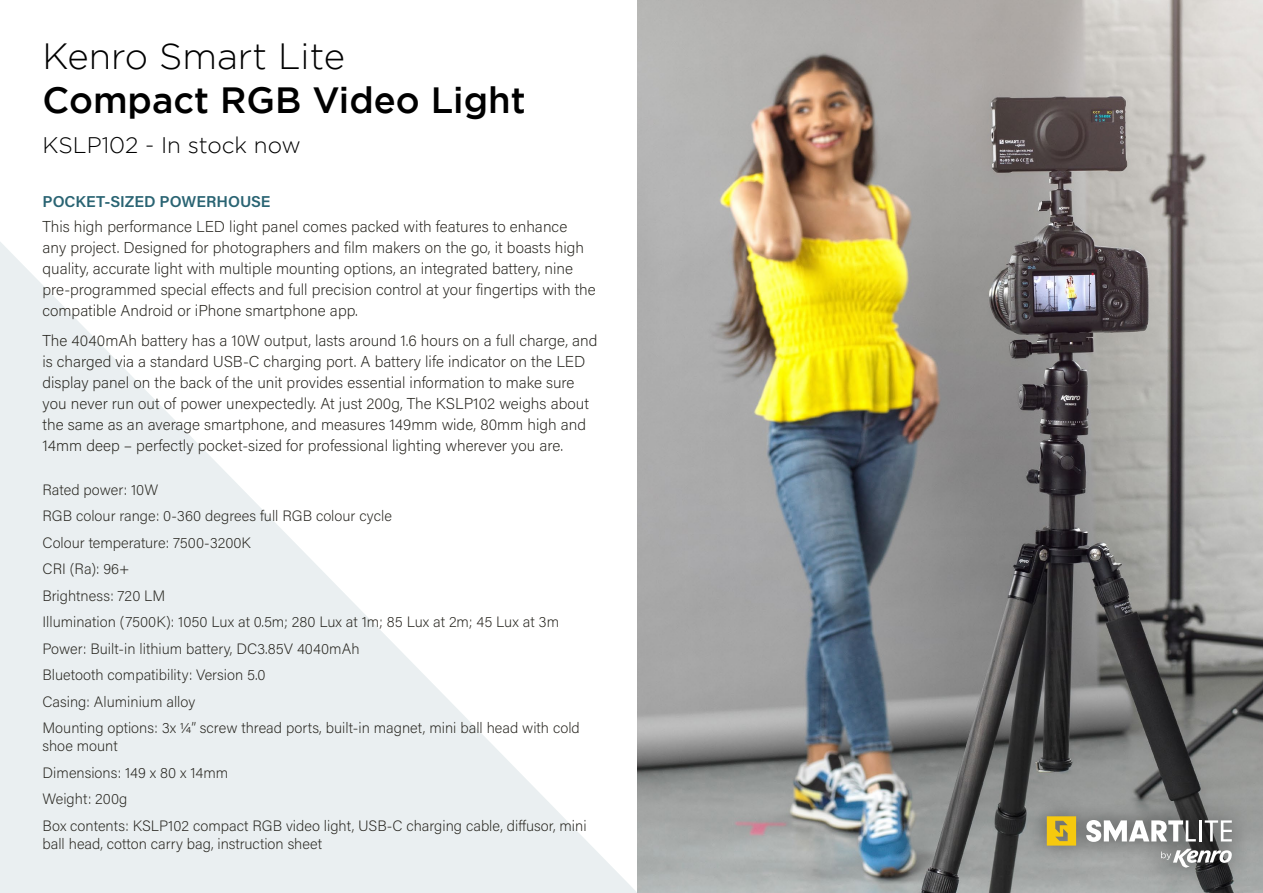
<style>
.page{position:relative;width:1263px;height:893px;background:#fff}
.page>*{position:absolute;margin:0;border:0;box-sizing:border-box;transform-origin:0 0}
.t1{font:500 36.45px "Gotham";color:#000}
.t2{font:300 36.45px "Gotham";color:#000}
.t3{font:300 22.5px "Gotham";color:#000}
.t4{font:200 15.75px/21px "Acumin Pro";color:#25231d}
.t5{font:600 15.75px "Acumin Pro";color:#2a6473}
.t6{font:200 15px/26.5px "Acumin Pro";color:#25231d}
</style>
<div class="page">
<svg style="left:0;top:77px;width:638px;height:816px"></svg>
<img style="left:638px;top:0;width:625px;height:893px">
<div style="left:1024px;top:793px;width:230px;height:97px;background:#000;opacity:.3"></div>
<svg style="left:1161px;top:849px;width:71px;height:19px"></svg>
<svg style="left:1086px;top:820px;width:110px;height:22px"></svg>
<hr style="left:1199px;top:820px;width:3px;height:21px;background:#fff">
<svg style="left:1205px;top:820px;width:27px;height:21px"></svg>
<svg style="left:1047px;top:816px;width:29px;height:30px"></svg>
<h1 class="t2" style="left:43px;top:36px;width:304px">Kenro Smart Lite</h1>
<h1 class="t1" style="left:43px;top:79px;width:485px">Compact RGB Video Light</h1>
<h2 class="t3" style="left:43px;top:132px;width:260px">KSLP102 - In stock now</h2>
<p class="t5" style="left:43px;top:191px;width:230px">POCKET-SIZED POWERHOUSE</p>
<p class="t4" style="left:43px;top:216px;width:555px">This high performance LED light panel comes packed with features to enhance<br>any project. Designed for photographers and film makers on the go, it boasts high quality, accurate light with multiple mounting options, an integrated battery, nine pre-programmed special effects and full precision control at your fingertips with the compatible Android or iPhone smartphone app.</p>
<p class="t4" style="left:43px;top:329px;width:556px">The 4040mAh battery has a 10W output, lasts around 1.6 hours on a full charge, and is charged via a standard USB-C charging port. A battery life indicator on the LED display panel on the back of the unit provides essential information to make sure you never run out of power unexpectedly. At just 200g, The KSLP102 weighs about the same as an average smartphone, and measures 149mm wide, 80mm high and 14mm deep – perfectly pocket-sized for professional lighting wherever you are.</p>
<p class="t6" style="left:43px;top:476px;width:539px">Rated power: 10W<br>RGB colour range: 0-360 degrees full RGB colour cycle<br>Colour temperature: 7500-3200K<br>CRI (Ra): 96+<br>Brightness: 720 LM<br>Illumination (7500K): 1050 Lux at 0.5m; 280 Lux at 1m; 85 Lux at 2m; 45 Lux at 3m Power: Built-in lithium battery, DC3.85V 4040mAh<br>Bluetooth compatibility: Version 5.0<br>Casing: Aluminium alloy<br>Mounting options: 3x ¼” screw thread ports, built-in magnet, mini ball head with cold</p>
<p class="t6" style="left:43px;top:732px;width:546px">shoe mount<br>Dimensions: 149 x 80 x 14mm<br>Weight: 200g<br>Box contents: KSLP102 compact RGB video light, USB-C charging cable, diffusor, mini</p>
<p class="t6" style="left:43px;top:830px;width:281px">ball head, cotton carry bag, instruction sheet</p>
</div>
